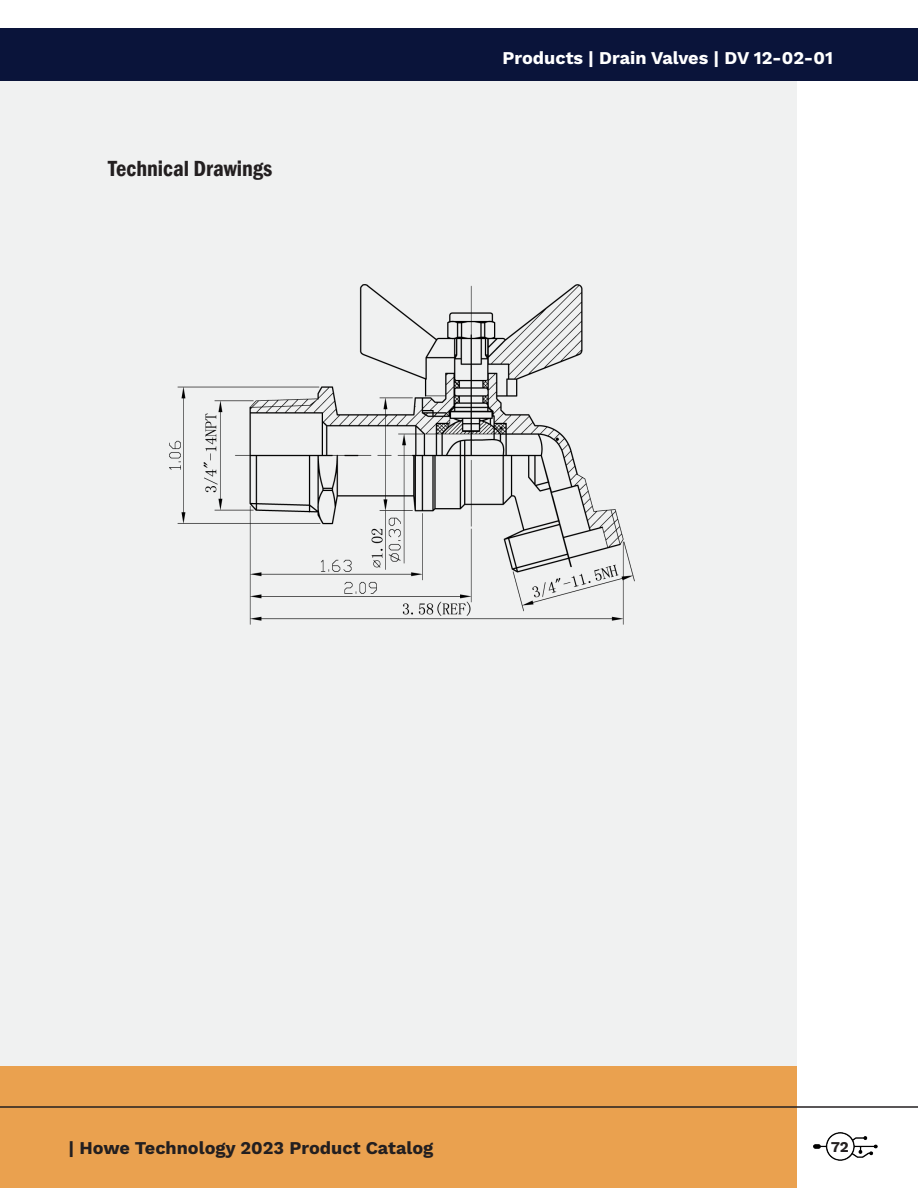
<style>
.page{position:relative;width:918px;height:1188px;background:#fff}
.page>*{position:absolute;margin:0;border:0;box-sizing:border-box;transform-origin:0 0}
.t1{font:600 condensed 22.5px "Franklin Gothic";color:#231f20}
.t2{font:700 18px "Work Sans";color:#231f20}
.t3{font:700 18px "Work Sans";color:#fff}
.t4{font:700 15px "Work Sans";color:#231f20}
</style>
<div class="page">
<div style="left:0;top:73px;width:796px;height:1115px;background:#f0f1f1"></div>
<div style="left:0;top:1066px;width:796px;height:122px;background:#eaa14f"></div>
<div style="left:0;top:28px;width:918px;height:53px;background:#0a143a"></div>
<img style="left:170px;top:285px;width:464px;height:339px">
<img style="left:813px;top:1132px;width:65px;height:29px">
<hr style="left:0;top:1106px;width:918px;height:2px;background:#231f20">
<p class="t1" style="left:108px;top:154px;width:166px">Technical Drawings</p>
<p class="t3" style="left:502px;top:47px;width:332px">Products | Drain Valves | DV 12-02-01</p>
<p class="t2" style="left:69px;top:1137px;width:366px">| Howe Technology 2023 Product Catalog</p>
<p class="t4" style="left:831px;top:1138px;width:20px">72</p>
</div>
